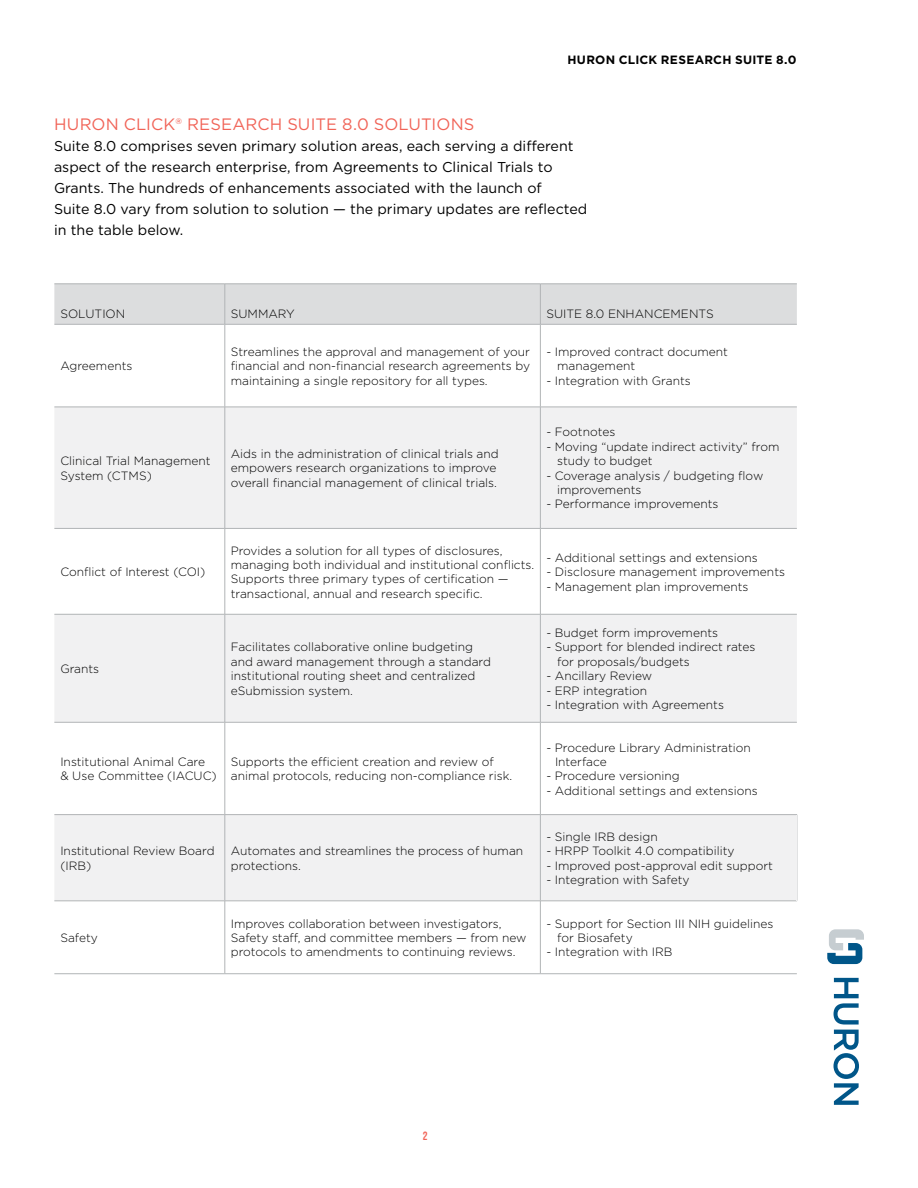
<style>
.page{position:relative;width:918px;height:1188px;background:#fff}
.page>*{position:absolute;margin:0;border:0;box-sizing:border-box;transform-origin:0 0}
.t1{font:16.5px "Gotham";letter-spacing:.01em;color:#f16458}
.t2{font:14.25px/21px "Gotham";color:#000}
.t3{font:300 12px/14.4px "Gotham";color:#000}
.t4{font:700 12px "Gotham";letter-spacing:.02em;color:#000}
.t5{font:12px "Bebas Neue";color:#f16458}
</style>
<div class="page">
<svg style="left:833px;top:978px;width:26px;height:127px"></svg>
<svg style="left:827px;top:929px;width:37px;height:35px"></svg>
<div style="left:54px;top:285px;width:743px;height:39px;background:#dcddde"></div>
<svg style="left:54px;top:408px;width:743px;height:493px;fill:#f1f1f2"></svg>
<hr style="left:54px;top:284px;width:171px;height:1px;background:#b1b4b6">
<hr style="left:225px;top:284px;width:315px;height:1px;background:#b1b4b6">
<hr style="left:225px;top:284px;width:1px;height:40px;background:#b1b4b6">
<hr style="left:540px;top:284px;width:257px;height:1px;background:#b1b4b6">
<hr style="left:540px;top:284px;width:1px;height:40px;background:#b1b4b6">
<hr style="left:54px;top:324px;width:171px;height:1px;background:#b1b4b6">
<hr style="left:225px;top:324px;width:315px;height:1px;background:#b1b4b6">
<hr style="left:225px;top:324px;width:1px;height:83px;background:#b1b4b6">
<hr style="left:540px;top:324px;width:257px;height:1px;background:#b1b4b6">
<hr style="left:540px;top:324px;width:1px;height:83px;background:#b1b4b6">
<hr style="left:54px;top:407px;width:171px;height:1px;background:#b1b4b6">
<hr style="left:225px;top:407px;width:315px;height:1px;background:#b1b4b6">
<hr style="left:225px;top:407px;width:1px;height:121px;background:#b1b4b6">
<hr style="left:540px;top:407px;width:257px;height:1px;background:#b1b4b6">
<hr style="left:540px;top:407px;width:1px;height:121px;background:#b1b4b6">
<hr style="left:54px;top:528px;width:171px;height:1px;background:#b1b4b6">
<hr style="left:225px;top:528px;width:315px;height:1px;background:#b1b4b6">
<hr style="left:225px;top:529px;width:1px;height:85px;background:#b1b4b6">
<hr style="left:540px;top:528px;width:257px;height:1px;background:#b1b4b6">
<hr style="left:540px;top:529px;width:1px;height:85px;background:#b1b4b6">
<hr style="left:54px;top:614px;width:171px;height:1px;background:#b1b4b6">
<hr style="left:225px;top:614px;width:315px;height:1px;background:#b1b4b6">
<hr style="left:225px;top:614px;width:1px;height:108px;background:#b1b4b6">
<hr style="left:540px;top:614px;width:257px;height:1px;background:#b1b4b6">
<hr style="left:540px;top:614px;width:1px;height:108px;background:#b1b4b6">
<hr style="left:54px;top:722px;width:171px;height:1px;background:#b1b4b6">
<hr style="left:225px;top:722px;width:315px;height:1px;background:#b1b4b6">
<hr style="left:225px;top:722px;width:1px;height:92px;background:#b1b4b6">
<hr style="left:540px;top:722px;width:257px;height:1px;background:#b1b4b6">
<hr style="left:540px;top:722px;width:1px;height:92px;background:#b1b4b6">
<hr style="left:54px;top:901px;width:171px;height:1px;background:#b1b4b6">
<hr style="left:225px;top:901px;width:315px;height:1px;background:#b1b4b6">
<hr style="left:225px;top:901px;width:1px;height:73px;background:#b1b4b6">
<hr style="left:540px;top:901px;width:257px;height:1px;background:#b1b4b6">
<hr style="left:540px;top:901px;width:1px;height:73px;background:#b1b4b6">
<hr style="left:54px;top:973px;width:171px;height:1px;background:#b1b4b6">
<hr style="left:225px;top:973px;width:315px;height:1px;background:#b1b4b6">
<hr style="left:540px;top:973px;width:257px;height:1px;background:#b1b4b6">
<hr style="left:54px;top:814px;width:171px;height:1px;background:#b1b4b6">
<hr style="left:225px;top:814px;width:315px;height:1px;background:#b1b4b6">
<hr style="left:540px;top:814px;width:257px;height:1px;background:#b1b4b6">
<hr style="left:225px;top:815px;width:1px;height:86px;background:#b1b4b6">
<hr style="left:540px;top:815px;width:1px;height:86px;background:#b1b4b6">
<hr style="left:797px;top:815px;width:1px;height:86px;background:#b1b4b6">
<hr style="left:796px;top:815px;width:1px;height:86px;background:#f1f1f2">
<p class="t4" style="left:567px;top:51px;width:231px">HURON CLICK RESEARCH SUITE 8.0</p>
<h1 class="t1" style="left:54px;top:113px;width:422px">HURON CLICK® RESEARCH SUITE 8.0 SOLUTIONS</h1>
<p class="t2" style="left:54px;top:135px;width:535px">Suite 8.0 comprises seven primary solution areas, each serving a different aspect of the research enterprise, from Agreements to Clinical Trials to Grants. The hundreds of enhancements associated with the launch of<br>Suite 8.0 vary from solution to solution — the primary updates are reflected in the table below.</p>
<p class="t3" style="left:60px;top:307px;width:66px">SOLUTION</p>
<p class="t3" style="left:231px;top:307px;width:66px">SUMMARY</p>
<p class="t3" style="left:546px;top:307px;width:169px">SUITE 8.0 ENHANCEMENTS</p>
<p class="t3" style="left:60px;top:359px;width:74px">Agreements</p>
<p class="t3" style="left:231px;top:344px;width:301px;text-align:justify">Streamlines the approval and management of your financial and non-financial research agreements by maintaining a single repository for all types.</p>
<p class="t3" style="left:557px;top:344px;width:172px;text-indent:-11px">- Improved contract document management</p>
<p class="t3" style="left:546px;top:373px;width:146px">- Integration with Grants</p>
<p class="t3" style="left:60px;top:454px;width:152px">Clinical Trial Management<br>System (CTMS)</p>
<p class="t3" style="left:231px;top:446px;width:269px">Aids in the administration of clinical trials and empowers research organizations to improve overall financial management of clinical trials.</p>
<p class="t3" style="left:546px;top:425px;width:70px">- Footnotes</p>
<p class="t3" style="left:557px;top:439px;width:224px;text-indent:-11px">- Moving “update indirect activity” from study to budget</p>
<p class="t3" style="left:557px;top:468px;width:208px;text-indent:-11px">- Coverage analysis / budgeting flow improvements</p>
<p class="t3" style="left:546px;top:497px;width:174px">- Performance improvements</p>
<p class="t3" style="left:60px;top:564px;width:147px">Conflict of Interest (COI)</p>
<p class="t3" style="left:60px;top:661px;width:40px">Grants</p>
<p class="t3" style="left:231px;top:543px;width:305px">Provides a solution for all types of disclosures, managing both individual and institutional conflicts.<br>Supports three primary types of certification — transactional, annual and research specific.</p>
<p class="t3" style="left:546px;top:550px;width:213px">- Additional settings and extensions</p>
<p class="t3" style="left:546px;top:564px;width:240px">- Disclosure management improvements</p>
<p class="t3" style="left:546px;top:579px;width:204px">- Management plan improvements</p>
<p class="t3" style="left:231px;top:640px;width:262px">Facilitates collaborative online budgeting and award management through a standard institutional routing sheet and centralized eSubmission system.</p>
<p class="t3" style="left:546px;top:625px;width:173px">- Budget form improvements</p>
<p class="t3" style="left:557px;top:640px;width:200px;text-indent:-11px">- Support for blended indirect rates for proposals/budgets</p>
<p class="t3" style="left:546px;top:669px;width:107px">- Ancillary Review</p>
<p class="t3" style="left:546px;top:683px;width:102px">- ERP integration</p>
<p class="t3" style="left:546px;top:697px;width:179px">- Integration with Agreements</p>
<p class="t3" style="left:60px;top:754px;width:158px">Institutional Animal Care<br>&amp; Use Committee (IACUC)</p>
<p class="t3" style="left:231px;top:754px;width:283px">Supports the efficient creation and review of animal protocols, reducing non-compliance risk.</p>
<p class="t3" style="left:60px;top:844px;width:156px">Institutional Review Board (IRB)</p>
<p class="t3" style="left:231px;top:844px;width:294px">Automates and streamlines the process of human protections.</p>
<p class="t3" style="left:555px;top:740px;width:197px;text-indent:-9px">- Procedure Library Administration<br>Interface</p>
<p class="t3" style="left:546px;top:769px;width:135px">- Procedure versioning</p>
<p class="t3" style="left:546px;top:783px;width:213px">- Additional settings and extensions</p>
<p class="t3" style="left:546px;top:829px;width:113px">- Single IRB design</p>
<p class="t3" style="left:546px;top:844px;width:190px">- HRPP Toolkit 4.0 compatibility</p>
<p class="t3" style="left:546px;top:858px;width:228px">- Improved post-approval edit support</p>
<p class="t3" style="left:546px;top:872px;width:145px">- Integration with Safety</p>
<p class="t3" style="left:60px;top:930px;width:39px">Safety</p>
<p class="t3" style="left:231px;top:916px;width:297px">Improves collaboration between investigators,<br>Safety staff, and committee members — from new protocols to amendments to continuing reviews.</p>
<p class="t3" style="left:557px;top:916px;width:218px;text-indent:-11px">- Support for Section III NIH guidelines for Biosafety</p>
<p class="t3" style="left:546px;top:945px;width:128px">- Integration with IRB</p>
<p class="t5" style="left:423px;top:1129px;width:6px">2</p>
</div>
